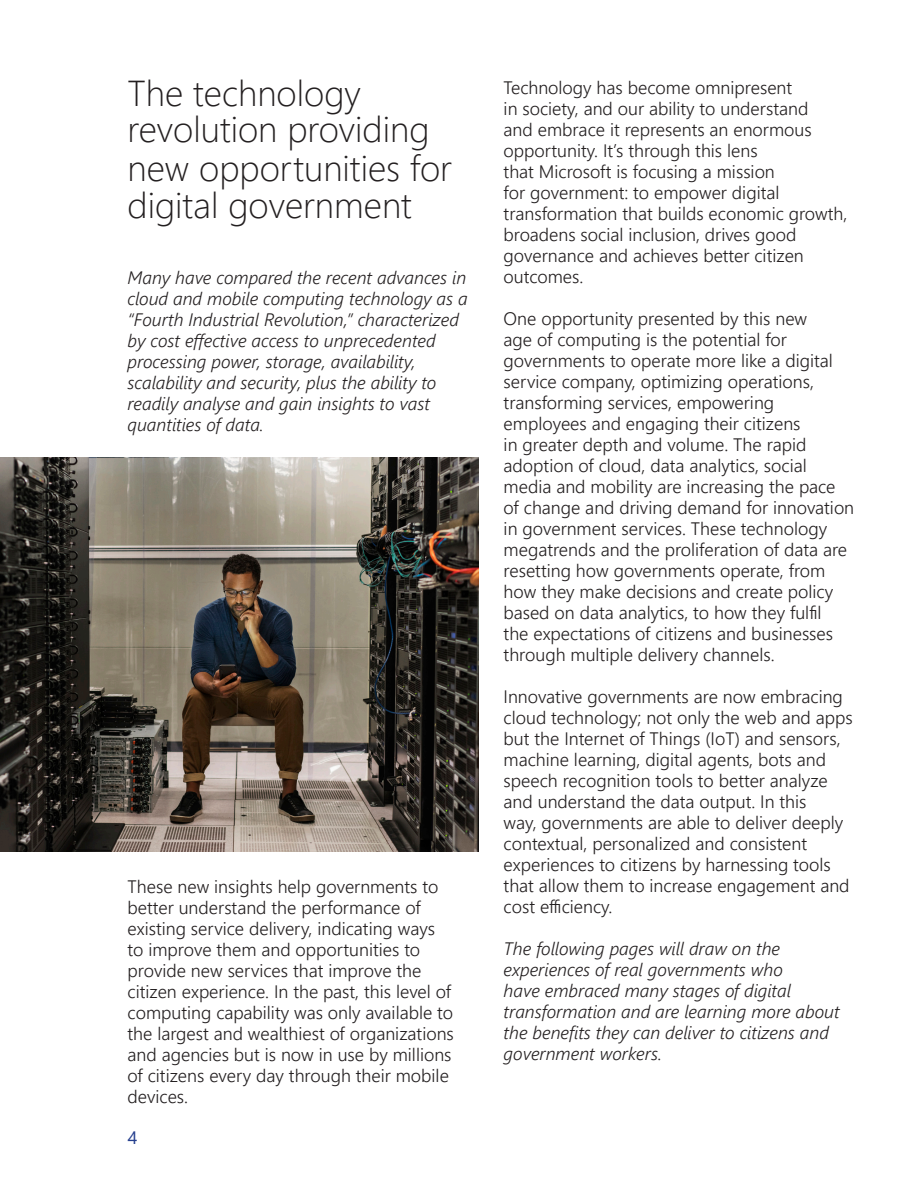
<style>
.page{position:relative;width:918px;height:1188px;background:#fff}
.page>*{position:absolute;margin:0;border:0;box-sizing:border-box;transform-origin:0 0}
.t1{font:300 36px/38.2px "Segoe UI";color:#231f20}
.t2{font:300 18px/21px "Segoe UI";color:#231f20}
.t3{font:italic 300 18px/21px "Segoe UI";color:#231f20}
.t4{font:18px "Segoe UI";color:#253f8e}
</style>
<div class="page">
<img style="left:0;top:457px;width:478px;height:394px">
<p class="t1" style="left:128px;top:71px;width:235px">The technology</p>
<p class="t1" style="left:128px;top:107px;width:326px">revolution providing new opportunities for digital government</p>
<p class="t3" style="left:128px;top:264px;width:342px">Many have compared the recent advances in cloud and mobile computing technology as a “Fourth Industrial Revolution,” characterized by cost effective access to unprecedented processing power, storage, availability, scalability and security, plus the ability to readily analyse and gain insights to vast quantities of data.</p>
<p class="t2" style="left:128px;top:874px;width:328px">These new insights help governments to better understand the performance of existing service delivery, indicating ways to improve them and opportunities to provide new services that improve the citizen experience. In the past, this level of computing capability was only available to the largest and wealthiest of organizations and agencies but is now in use by millions of citizens every day through their mobile devices.</p>
<p class="t4" style="left:128px;top:1121px;width:11px">4</p>
<p class="t2" style="left:504px;top:75px;width:345px">Technology has become omnipresent<br>in society, and our ability to understand<br>and embrace it represents an enormous opportunity. It’s through this lens<br>that Microsoft is focusing a mission<br>for government: to empower digital transformation that builds economic growth, broadens social inclusion, drives good governance and achieves better citizen outcomes.</p>
<p class="t2" style="left:504px;top:306px;width:352px">One opportunity presented by this new<br>age of computing is the potential for governments to operate more like a digital service company, optimizing operations, transforming services, empowering employees and engaging their citizens<br>in greater depth and volume. The rapid adoption of cloud, data analytics, social media and mobility are increasing the pace of change and driving demand for innovation in government services. These technology megatrends and the proliferation of data are resetting how governments operate, from how they make decisions and create policy based on data analytics, to how they fulfil<br>the expectations of citizens and businesses through multiple delivery channels.</p>
<p class="t2" style="left:504px;top:684px;width:351px">Innovative governments are now embracing cloud technology; not only the web and apps but the Internet of Things (IoT) and sensors, machine learning, digital agents, bots and speech recognition tools to better analyze and understand the data output. In this<br>way, governments are able to deliver deeply contextual, personalized and consistent experiences to citizens by harnessing tools that allow them to increase engagement and cost efficiency.</p>
<p class="t3" style="left:504px;top:935px;width:338px">The following pages will draw on the experiences of real governments who<br>have embraced many stages of digital transformation and are learning more about the benefits they can deliver to citizens and government workers.</p>
</div>
